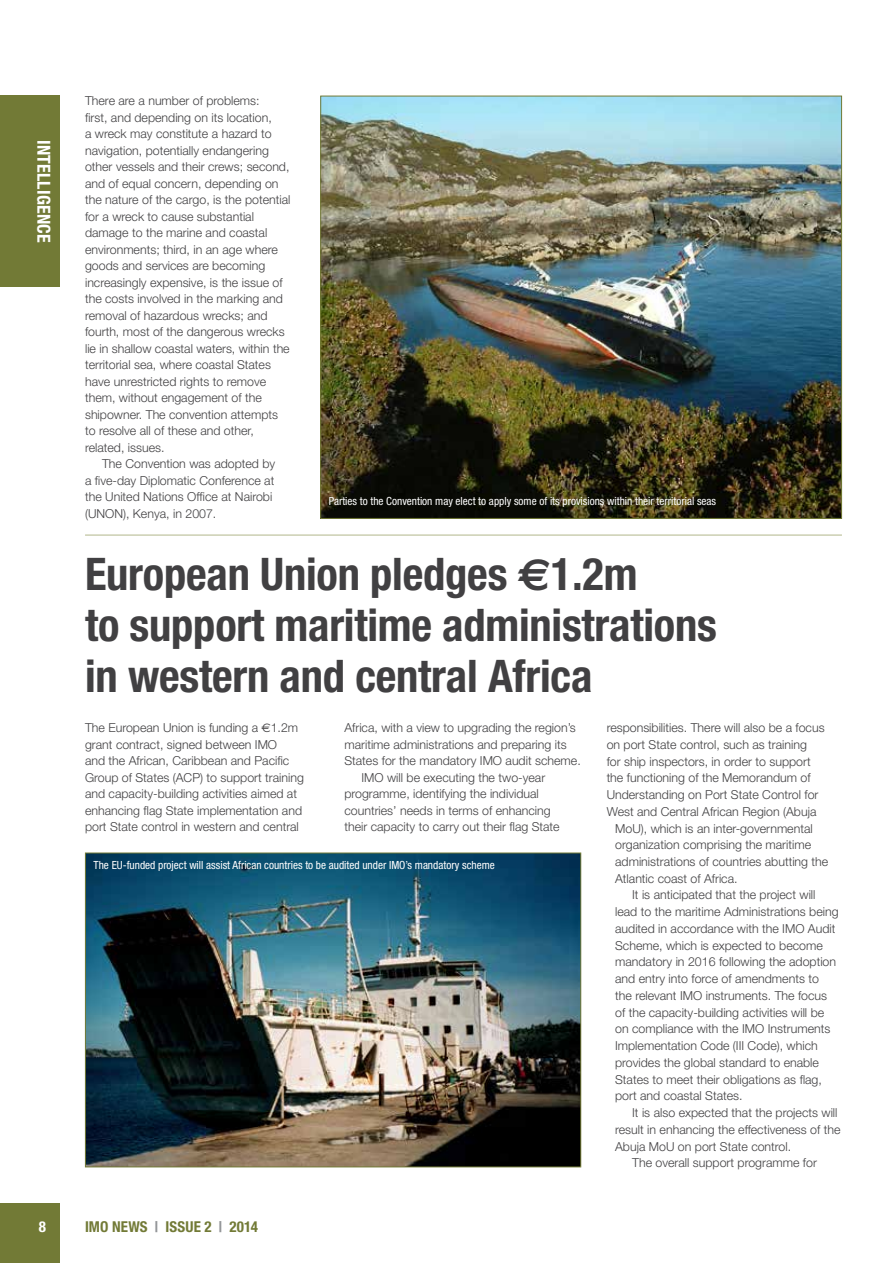
<style>
.page{position:relative;width:893px;height:1263px;background:#fff}
.page>*{position:absolute;margin:0;border:0;box-sizing:border-box;transform-origin:0 0}
.t1{font:700 condensed 45px/51px "Helvetica Neue";letter-spacing:-.005em;color:#414042}
.t2{font:700 condensed 18px "Helvetica Neue";letter-spacing:.01em;color:#fff}
.t3{font:700 condensed 15px "Helvetica Neue";letter-spacing:.01em;color:#727a36}
.t4{font:700 condensed 15px "Helvetica Neue";color:#fff}
.t5{font:300 12.3px/16.5px "Helvetica Neue";color:#414042}
.t6{font:condensed 11.25px "Helvetica Neue";color:#fff}
.s1{font-family:"Euro Sans";font-stretch:normal}
.s2{font-family:"Euro Sans";font-weight:400}
.s3{color:#939598}
</style>
<div class="page">
<div style="left:0;top:1203px;width:60px;height:60px;background:#727a36"></div>
<div style="left:0;top:96px;width:60px;height:191px;background:#727a36"></div>
<hr style="left:85px;top:535px;width:757px;height:1px;background:#b2b78b">
<img style="left:87px;top:855px;width:492px;height:310px">
<div style="left:85px;top:853px;width:496px;height:314px;border:1px solid #727a36"></div>
<img style="left:322px;top:98px;width:518px;height:419px">
<h2 class="t2" style="left:55px;top:140px;width:104px;rotate:90deg">INTELLIGENCE</h2>
<p class="t5" style="left:85px;top:93px;width:207px">There are a number of problems:<br>first, and depending on its location,<br>a wreck may constitute a hazard to navigation, potentially endangering other vessels and their crews; second, and of equal concern, depending on the nature of the cargo, is the potential for a wreck to cause substantial damage to the marine and coastal environments; third, in an age where goods and services are becoming increasingly expensive, is the issue of the costs involved in the marking and removal of hazardous wrecks; and fourth, most of the dangerous wrecks lie in shallow coastal waters, within the territorial sea, where coastal States have unrestricted rights to remove them, without engagement of the shipowner. The convention attempts to resolve all of these and other, related, issues.</p>
<p class="t5" style="left:85px;top:455px;width:192px;text-indent:17px">The Convention was adopted by a five-day Diplomatic Conference at the United Nations Office at Nairobi (UNON), Kenya, in 2007.</p>
<p class="t6" style="left:329px;top:494px;width:389px">Parties to the Convention may elect to apply some of its provisions within their territorial seas</p>
<h1 class="t1" style="left:85px;top:548px;width:633px">European Union pledges <span class="s1">€</span>1.2m<br>to support maritime administrations in western and central Africa</h1>
<p class="t5" style="left:344px;top:719px;width:233px">Africa, with a view to upgrading the region’s</p>
<p class="t5" style="left:344px;top:736px;width:224px">maritime administrations and preparing its</p>
<p class="t5" style="left:344px;top:752px;width:238px">States for the mandatory IMO audit scheme.</p>
<p class="t5" style="left:361px;top:769px;width:185px">IMO will be executing the two-year</p>
<p class="t5" style="left:344px;top:785px;width:196px">programme, identifying the individual</p>
<p class="t5" style="left:344px;top:802px;width:208px">countries’ needs in terms of enhancing</p>
<p class="t5" style="left:344px;top:818px;width:217px">their capacity to carry out their flag State</p>
<p class="t5" style="left:607px;top:719px;width:219px">responsibilities. There will also be a focus</p>
<p class="t5" style="left:607px;top:736px;width:202px">on port State control, such as training</p>
<p class="t5" style="left:607px;top:753px;width:205px">for ship inspectors, in order to support</p>
<p class="t5" style="left:607px;top:769px;width:205px">the functioning of the Memorandum of</p>
<p class="t5" style="left:607px;top:786px;width:213px">Understanding on Port State Control for</p>
<p class="t5" style="left:607px;top:803px;width:211px">West and Central African Region (Abuja</p>
<p class="t5" style="left:615px;top:820px;width:199px">MoU), which is an inter-governmental</p>
<p class="t5" style="left:615px;top:836px;width:197px">organization comprising the maritime</p>
<p class="t5" style="left:615px;top:853px;width:215px">administrations of countries abutting the</p>
<p class="t5" style="left:615px;top:870px;width:124px">Atlantic coast of Africa.</p>
<p class="t5" style="left:632px;top:886px;width:185px">It is anticipated that the project will</p>
<p class="t5" style="left:615px;top:903px;width:225px">lead to the maritime Administrations being</p>
<p class="t5" style="left:615px;top:920px;width:222px">audited in accordance with the IMO Audit</p>
<p class="t5" style="left:615px;top:937px;width:209px">Scheme, which is expected to become</p>
<p class="t5" style="left:615px;top:953px;width:222px">mandatory in 2016 following the adoption</p>
<p class="t5" style="left:615px;top:970px;width:205px">and entry into force of amendments to</p>
<p class="t5" style="left:615px;top:987px;width:214px">the relevant IMO instruments. The focus</p>
<p class="t5" style="left:615px;top:1004px;width:211px">of the capacity-building activities will be</p>
<p class="t5" style="left:615px;top:1020px;width:217px">on compliance with the IMO Instruments</p>
<p class="t5" style="left:615px;top:1037px;width:204px">Implementation Code (III Code), which</p>
<p class="t5" style="left:615px;top:1054px;width:205px">provides the global standard to enable</p>
<p class="t5" style="left:615px;top:1071px;width:208px">States to meet their obligations as flag,</p>
<p class="t5" style="left:615px;top:1087px;width:129px">port and coastal States.</p>
<p class="t5" style="left:632px;top:1104px;width:207px">It is also expected that the projects will</p>
<p class="t5" style="left:615px;top:1121px;width:227px">result in enhancing the effectiveness of the</p>
<p class="t5" style="left:615px;top:1138px;width:178px">Abuja MoU on port State control.</p>
<p class="t5" style="left:632px;top:1154px;width:186px">The overall support programme for</p>
<p class="t5" style="left:85px;top:719px;width:220px">The European Union is funding a <span class="s2">€</span>1.2m grant contract, signed between IMO<br>and the African, Caribbean and Pacific Group of States (ACP) to support training and capacity-building activities aimed at enhancing flag State implementation and port State control in western and central</p>
<p class="t6" style="left:94px;top:859px;width:403px">The EU-funded project will assist African countries to be audited under IMO’s mandatory scheme</p>
<p class="t4" style="left:39px;top:1218px;width:9px">8</p>
<p class="t3" style="left:85px;top:1218px;width:174px">IMO NEWS <span class="s3">|</span> ISSUE 2 <span class="s3">|</span> 2014</p>
</div>
